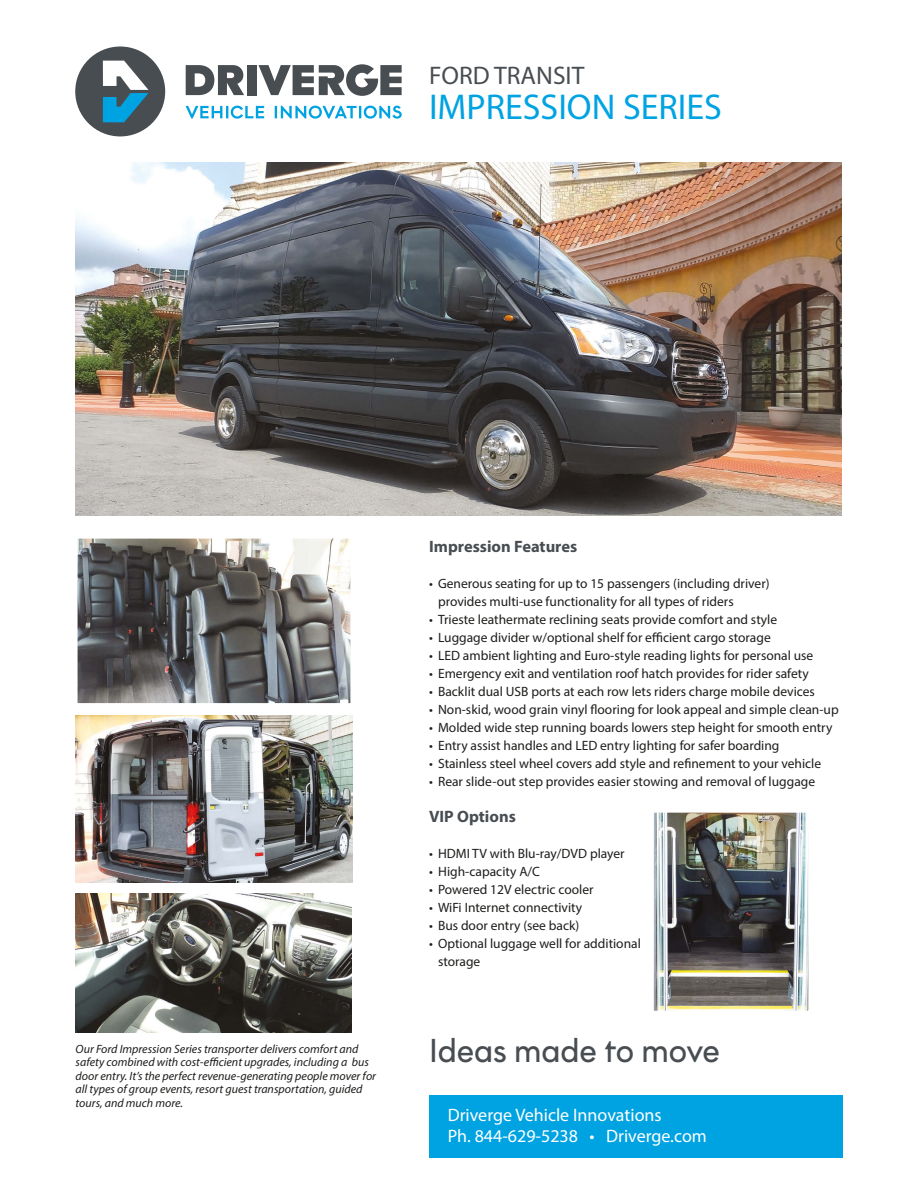
<style>
.page{position:relative;width:918px;height:1188px;background:#fff}
.page>*{position:absolute;margin:0;border:0;box-sizing:border-box;transform-origin:0 0}
.t1{font:36px "Myriad Pro";color:#00a3e2}
.t2{font:33px "Graphit";letter-spacing:-.005em;color:#484d52;scale:.96 1}
.t3{font:25.5px "Myriad Pro";color:#484d52}
.t4{font:18px "Myriad Pro";color:#fff}
.t5{font:700 16.5px "Myriad Pro";color:#484d52}
.t6{font:13.5px/18px "Myriad Pro";color:#1d1d1b}
.t7{font:italic 12px/13.5px "Myriad Pro";color:#1d1d1b}
</style>
<div class="page">
<img style="left:76px;top:163px;width:766px;height:353px">
<img style="left:79px;top:540px;width:270px;height:162px">
<div style="left:76px;top:537px;width:276px;height:168px;border:2px solid #fff"></div>
<div style="left:75px;top:47px;width:90px;height:89px;background:#484d52;border-radius:50%"></div>
<svg style="left:103px;top:61px;width:45px;height:61px"></svg>
<svg style="left:186px;top:106px;width:216px;height:13px"></svg>
<div style="left:248px;top:65px;width:9px;height:30px;background:#484d52"></div>
<svg style="left:258px;top:64px;width:144px;height:32px"></svg>
<svg style="left:186px;top:65px;width:58px;height:30px"></svg>
<div style="left:429px;top:1096px;width:413px;height:62px;background:#00a3e2"></div>
<img style="left:655px;top:814px;width:152px;height:195px">
<div style="left:652px;top:811px;width:158px;height:201px;border:2px solid #fff"></div>
<img style="left:76px;top:715px;width:276px;height:168px">
<img style="left:76px;top:893px;width:275px;height:139px">
<p class="t3" style="left:429px;top:60px;width:157px">FORD TRANSIT</p>
<p class="t1" style="left:429px;top:84px;width:294px">IMPRESSION SERIES</p>
<p class="t7" style="left:76px;top:1042px;width:302px">Our Ford Impression Series transporter delivers comfort and safety combined with cost-efficient upgrades, including a bus door entry. It’s the perfect revenue-generating people mover for all types of group events, resort guest transportation, guided tours, and much more.</p>
<p class="t5" style="left:429px;top:536px;width:150px">Impression Features</p>
<p class="t6" style="left:438px;top:575px;width:333px;text-indent:-9px">• Generous seating for up to 15 passengers (including driver) provides multi-use functionality for all types of riders</p>
<p class="t6" style="left:429px;top:611px;width:350px">• Trieste leathermate reclining seats provide comfort and style</p>
<p class="t6" style="left:429px;top:629px;width:343px">• Luggage divider w/optional shelf for efficient cargo storage</p>
<p class="t6" style="left:429px;top:647px;width:386px">• LED ambient lighting and Euro-style reading lights for personal use</p>
<p class="t6" style="left:429px;top:665px;width:381px">• Emergency exit and ventilation roof hatch provides for rider safety</p>
<p class="t6" style="left:429px;top:683px;width:387px">• Backlit dual USB ports at each row lets riders charge mobile devices</p>
<p class="t6" style="left:429px;top:701px;width:411px">• Non-skid, wood grain vinyl flooring for look appeal and simple clean-up</p>
<p class="t6" style="left:429px;top:719px;width:405px">• Molded wide step running boards lowers step height for smooth entry</p>
<p class="t6" style="left:429px;top:737px;width:352px">• Entry assist handles and LED entry lighting for safer boarding</p>
<p class="t6" style="left:429px;top:755px;width:394px">• Stainless steel wheel covers add style and refinement to your vehicle</p>
<p class="t6" style="left:429px;top:773px;width:388px">• Rear slide-out step provides easier stowing and removal of luggage</p>
<p class="t5" style="left:429px;top:806px;width:88px">VIP Options</p>
<p class="t6" style="left:429px;top:845px;width:197px">• HDMI TV with Blu-ray/DVD player</p>
<p class="t6" style="left:429px;top:863px;width:113px">• High-capacity A/C</p>
<p class="t6" style="left:429px;top:881px;width:166px">• Powered 12V electric cooler</p>
<p class="t6" style="left:429px;top:899px;width:155px">• WiFi Internet connectivity</p>
<p class="t6" style="left:429px;top:917px;width:152px">• Bus door entry (see back)</p>
<p class="t6" style="left:429px;top:935px;width:213px">• Optional luggage well for additional</p>
<p class="t6" style="left:438px;top:953px;width:44px">storage</p>
<p class="t2" style="left:429px;top:1030px;width:304px">Ideas made to move</p>
<p class="t4" style="left:448px;top:1104px;width:216px">Driverge Vehicle Innovations</p>
<p class="t4" style="left:448px;top:1125px;width:261px">Ph. 844-629-5238 • Driverge.com</p>
</div>
